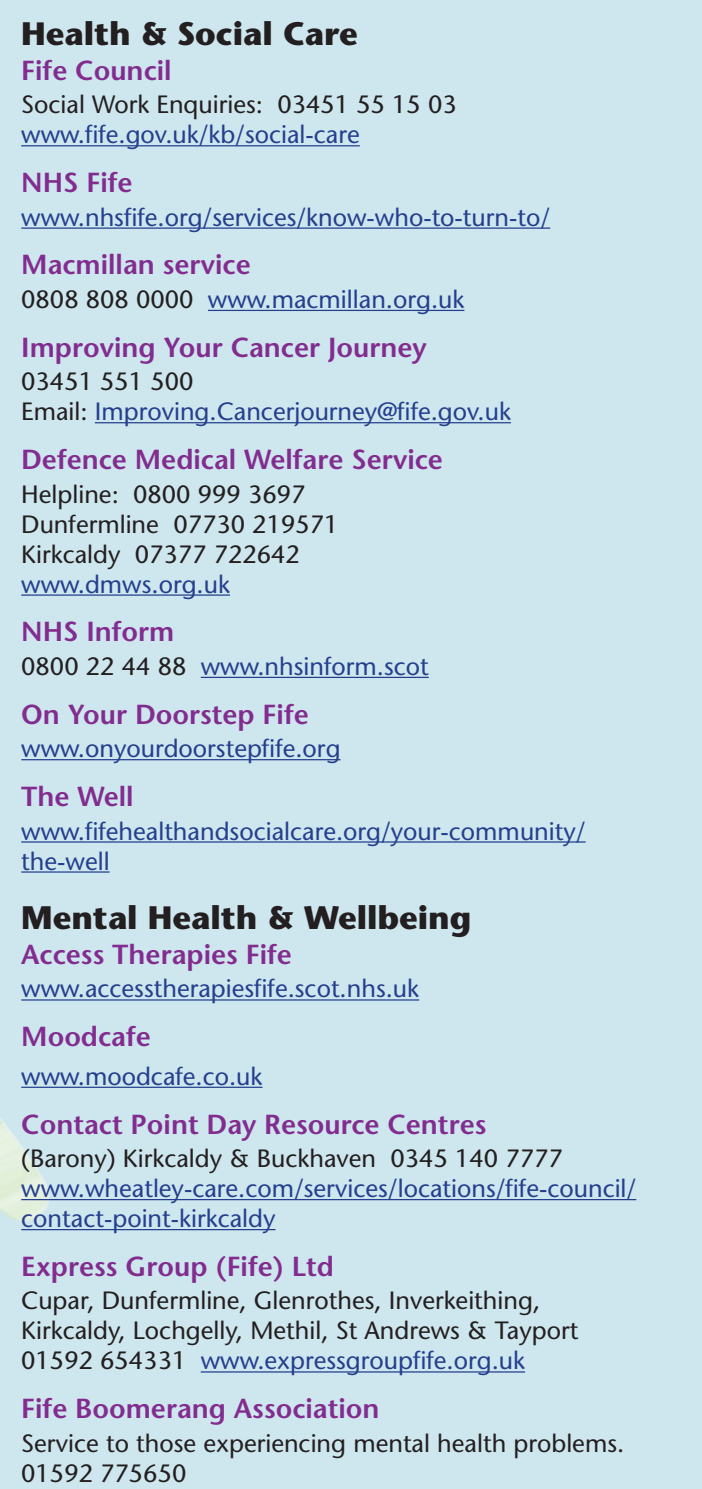
<style>
.page{position:relative;width:702px;height:1489px;background:#fff}
.page>*{position:absolute;margin:0;border:0;box-sizing:border-box;transform-origin:0 0}
.Main_Heading{font:700 32.5px "Stone Sans Std";color:#231f20}
.Organisation{font:600 27.5px "Stone Sans Std";color:#832c8f}
.Body{font:500 25px/30px "Stone Sans Std";color:#253f8e}
.Body-2{font:500 25px/30px "Stone Sans Std";color:#231f20}
.s1{color:#253f8e}
.s2{color:#231f20}
</style>
<div class="page">
<div style="left:0;top:0;width:702px;height:1488px;background:#cee7ee"></div>
<img style="left:0;top:1000px;width:48px;height:231px">
<hr style="left:21px;top:145px;width:339px;height:1px;background:#253f8e">
<hr style="left:21px;top:227px;width:529px;height:2px;background:#253f8e">
<hr style="left:208px;top:310px;width:256px;height:1px;background:#253f8e">
<hr style="left:95px;top:422px;width:416px;height:1px;background:#253f8e">
<hr style="left:21px;top:594px;width:209px;height:1px;background:#253f8e">
<hr style="left:201px;top:676px;width:228px;height:2px;background:#253f8e">
<hr style="left:21px;top:759px;width:319px;height:1px;background:#253f8e">
<hr style="left:21px;top:841px;width:564px;height:1px;background:#253f8e">
<hr style="left:21px;top:871px;width:89px;height:1px;background:#253f8e">
<hr style="left:21px;top:999px;width:398px;height:1px;background:#253f8e">
<hr style="left:21px;top:1086px;width:241px;height:1px;background:#253f8e">
<hr style="left:21px;top:1198px;width:615px;height:2px;background:#253f8e">
<hr style="left:21px;top:1228px;width:254px;height:2px;background:#253f8e">
<hr style="left:201px;top:1371px;width:324px;height:1px;background:#253f8e">
<p class="Main_Heading" style="left:21px;top:14px;width:338px">Health &amp; Social Care</p>
<p class="Organisation" style="left:21px;top:54px;width:152px">Fife Council</p>
<p class="Body-2" style="left:21px;top:90px;width:437px">Social Work Enquiries: 03451 55 15 03 <span class="s1">www.fife.gov.uk/kb/social-care</span></p>
<p class="Organisation" style="left:21px;top:166px;width:113px">NHS Fife</p>
<p class="Body" style="left:21px;top:202px;width:530px">www.nhsfife.org/services/know-who-to-turn-to/</p>
<p class="Organisation" style="left:21px;top:248px;width:231px">Macmillan service</p>
<p class="Body" style="left:21px;top:284px;width:444px"><span class="s2">0808 808 0000</span> www.macmillan.org.uk</p>
<p class="Organisation" style="left:21px;top:330px;width:407px">Improving Your Cancer Journey</p>
<p class="Body" style="left:21px;top:366px;width:491px"><span class="s2">03451 551 500<br>Email:</span> Improving.Cancerjourney@fife.gov.uk</p>
<p class="Organisation" style="left:21px;top:443px;width:423px">Defence Medical Welfare Service</p>
<p class="Body-2" style="left:21px;top:479px;width:319px">Helpline: 0800 999 3697<br>Dunfermline 07730 219571<br>Kirkcaldy 07377 722642 <span class="s1">www.dmws.org.uk</span></p>
<p class="Organisation" style="left:21px;top:615px;width:155px">NHS Inform</p>
<p class="Body" style="left:21px;top:651px;width:409px"><span class="s2">0800 22 44 88</span> www.nhsinform.scot</p>
<p class="Organisation" style="left:21px;top:697px;width:289px">On Your Doorstep Fife</p>
<p class="Body" style="left:21px;top:733px;width:321px">www.onyourdoorstepfife.org</p>
<p class="Organisation" style="left:21px;top:779px;width:114px">The Well</p>
<p class="Body" style="left:21px;top:815px;width:566px">www.fifehealthandsocialcare.org/your-community/ the-well</p>
<p class="Main_Heading" style="left:21px;top:898px;width:451px">Mental Health &amp; Wellbeing</p>
<p class="Organisation" style="left:21px;top:937px;width:272px">Access Therapies Fife</p>
<p class="Body" style="left:21px;top:973px;width:399px">www.accesstherapiesfife.scot.nhs.uk</p>
<p class="Organisation" style="left:21px;top:1020px;width:131px">Moodcafe</p>
<p class="Body" style="left:21px;top:1061px;width:243px">www.moodcafe.co.uk</p>
<p class="Organisation" style="left:21px;top:1107px;width:466px">Contact Point Day Resource Centres</p>
<p class="Body" style="left:21px;top:1143px;width:616px"><span class="s2">(Barony) Kirkcaldy &amp; Buckhaven 0345 140 7777 </span>www.wheatley-care.com/services/locations/fife-council/ contact-point-kirkcaldy</p>
<p class="Organisation" style="left:21px;top:1249px;width:314px">Express Group (Fife) Ltd</p>
<p class="Body-2" style="left:21px;top:1285px;width:558px">Cupar, Dunfermline, Glenrothes, Inverkeithing,<br>Kirkcaldy, Lochgelly, Methil, St Andrews &amp; Tayport<br>01592 654331 <span class="s1">www.expressgroupfife.org.uk</span></p>
<p class="Organisation" style="left:21px;top:1391px;width:360px">Fife Boomerang Association</p>
<p class="Body-2" style="left:21px;top:1427px;width:604px">Service to those experiencing mental health problems.<br>01592 775650</p>
</div>
